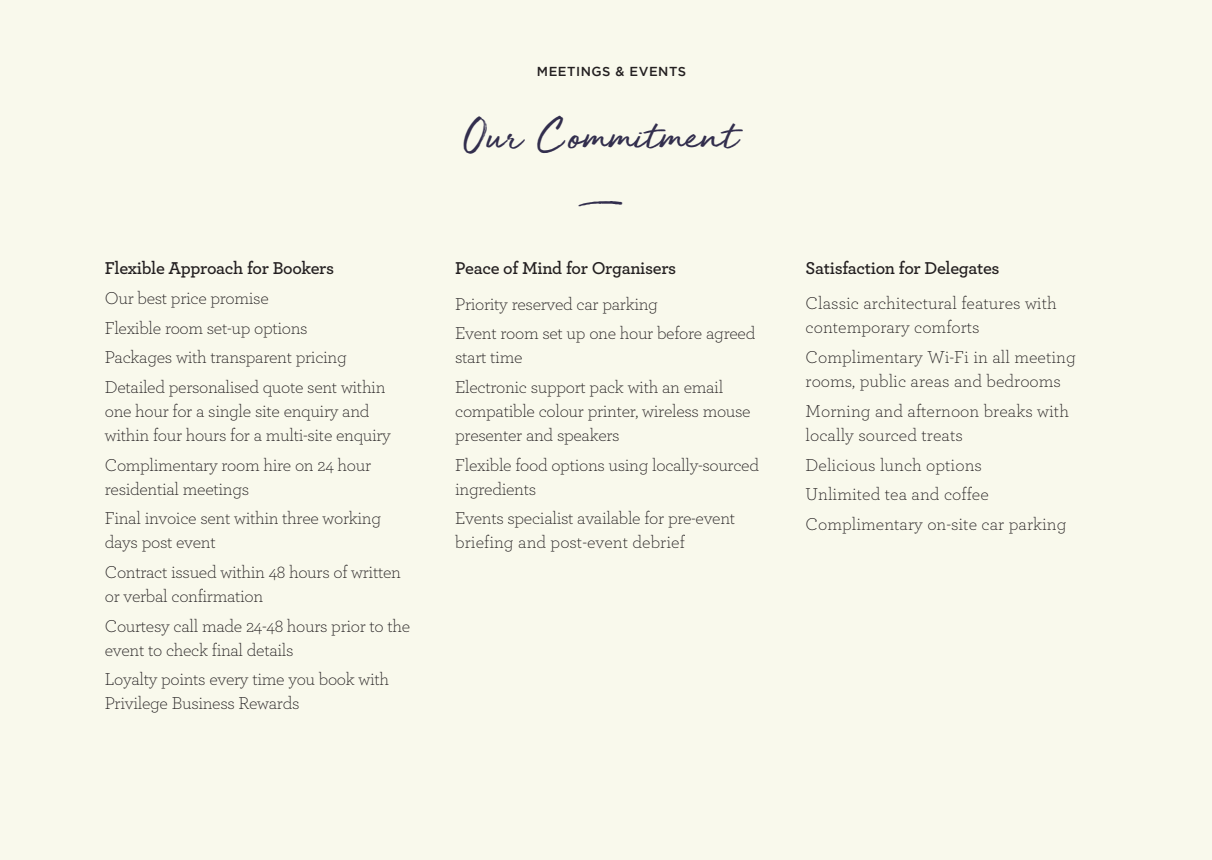
<style>
.page{position:relative;width:1212px;height:860px;background:#fff}
.page>*{position:absolute;margin:0;border:0;box-sizing:border-box;transform-origin:0 0}
.t1{font:46px "Golden Plains";color:#322e4d}
.t2{font:300 18px/24px "Archer Pro";letter-spacing:-.02em;color:#231f20}
.t3{font:300 18px/24px "Archer Pro";color:#231f20}
.t4{font:600 18px "Archer Pro";letter-spacing:-.02em;color:#231f20}
.t5{font:500 13px "Gotham";letter-spacing:.04em;color:#231f20}
</style>
<div class="page">
<div style="left:0;top:0;width:1211px;height:860px;background:#f9f9ec"></div>
<p class="t4" style="left:105px;top:255px;width:231px">Flexible Approach for Bookers</p>
<p class="t2" style="left:105px;top:282px;width:282px;line-height:29.6px">Our best price promise<br>Flexible room set-up options<br>Packages with transparent pricing<br>Detailed personalised quote sent within</p>
<p class="t2" style="left:105px;top:398px;width:288px">one hour for a single site enquiry and within four hours for a multi-site enquiry</p>
<p class="t2" style="left:105px;top:452px;width:268px">Complimentary room hire on 24 hour residential meetings</p>
<p class="t2" style="left:105px;top:505px;width:278px">Final invoice sent within three working days post event</p>
<p class="t2" style="left:105px;top:559px;width:298px">Contract issued within 48 hours of written or verbal confirmation</p>
<p class="t2" style="left:105px;top:613px;width:307px">Courtesy call made 24-48 hours prior to the event to check final details</p>
<p class="t2" style="left:105px;top:666px;width:286px">Loyalty points every time you book with<br>Privilege Business Rewards</p>
<p class="t5" style="left:537px;top:64px;width:151px">MEETINGS &amp; EVENTS</p>
<h1 class="t1" style="left:463px;top:104px;width:276px">Our Commitment</h1>
<p class="t4" style="left:455px;top:255px;width:222px">Peace of Mind for Organisers</p>
<p class="t2" style="left:455px;top:288px;width:302px;line-height:29.6px">Priority reserved car parking<br>Event room set up one hour before agreed</p>
<p class="t2" style="left:455px;top:342px;width:269px;line-height:29.6px">start time<br>Electronic support pack with an email</p>
<p class="t2" style="left:455px;top:398px;width:297px">compatible colour printer, wireless mouse presenter and speakers</p>
<p class="t2" style="left:455px;top:452px;width:305px">Flexible food options using locally-sourced ingredients</p>
<p class="t2" style="left:455px;top:505px;width:281px">Events specialist available for pre-event briefing and post-event debrief</p>
<p class="t4" style="left:805px;top:255px;width:195px">Satisfaction for Delegates</p>
<p class="t3" style="left:805px;top:291px;width:253px">Classic architectural features with contemporary comforts</p>
<p class="t3" style="left:805px;top:344px;width:272px">Complimentary Wi-Fi in all meeting rooms, public areas and bedrooms</p>
<p class="t3" style="left:805px;top:398px;width:265px">Morning and afternoon breaks with locally sourced treats</p>
<p class="t3" style="left:805px;top:449px;width:262px;line-height:29.6px">Delicious lunch options<br>Unlimited tea and coffee<br>Complimentary on-site car parking</p>
</div>
